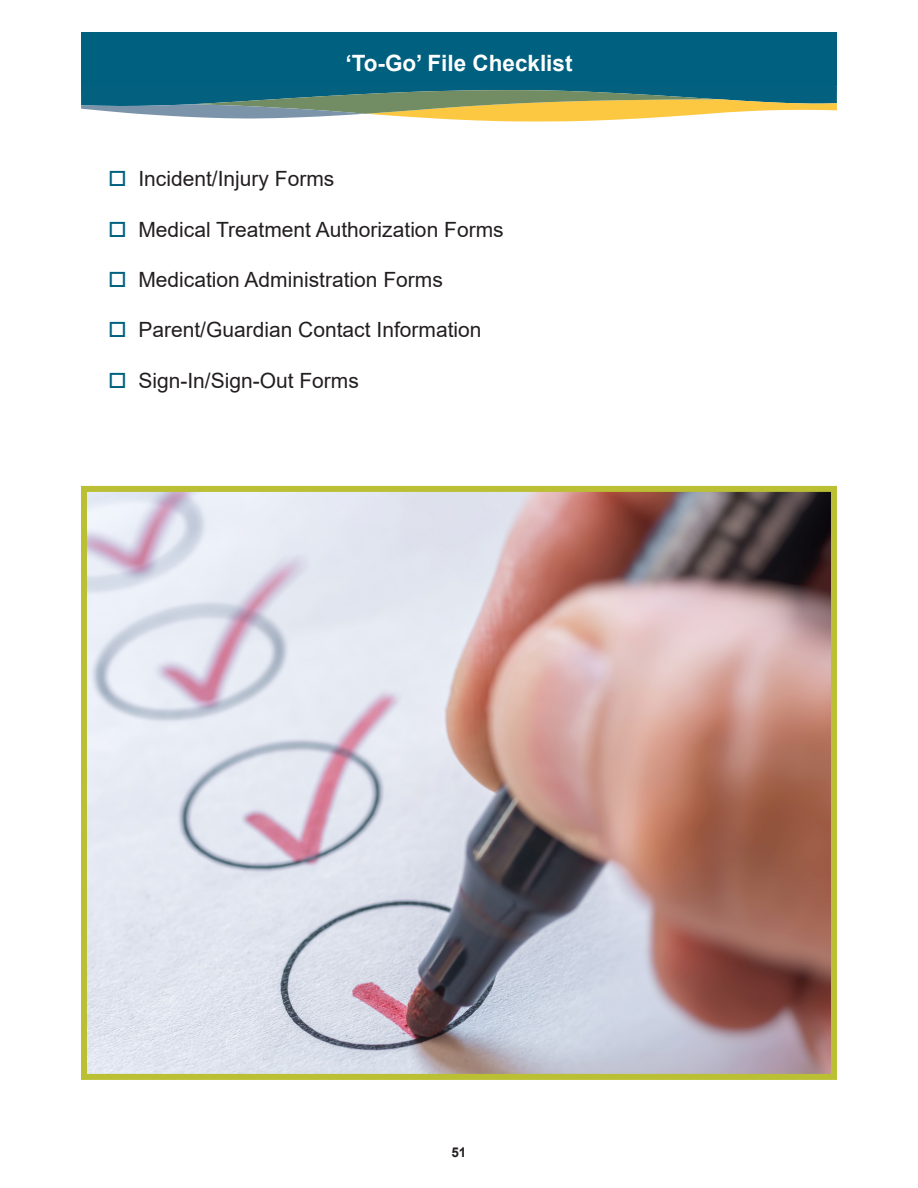
<style>
.page{position:relative;width:918px;height:1188px;background:#fff}
.page>*{position:absolute;margin:0;border:0;box-sizing:border-box;transform-origin:0 0}
.t1{font:700 22.5px "Arial";color:#fff}
.t2{font:21px "Arial";color:#231f20}
.t3{font:700 13.5px "Arial";color:#231f20}
.s1{color:#00607f}
</style>
<div class="page">
<svg style="left:81px;top:86px;width:756px;height:36px;background:#869f84"></svg>
<div style="left:81px;top:32px;width:756px;height:54px;background:#00607f"></div>
<img style="left:88px;top:493px;width:742px;height:580px">
<div style="left:81px;top:486px;width:756px;height:594px;border:6px solid #babf33"></div>
<h3 class="t1" style="left:345px;top:47px;width:229px">‘To-Go’ File Checklist</h3>
<p class="t2" style="left:108px;top:164px;width:228px"><span class="s1">□</span> Incident/Injury Forms</p>
<p class="t2" style="left:108px;top:215px;width:397px"><span class="s1">□</span> Medical Treatment Authorization Forms</p>
<p class="t2" style="left:108px;top:265px;width:336px"><span class="s1">□</span> Medication Administration Forms</p>
<p class="t2" style="left:108px;top:316px;width:375px"><span class="s1">□</span> Parent/Guardian Contact Information</p>
<p class="t2" style="left:108px;top:366px;width:252px"><span class="s1">□</span> Sign-In/Sign-Out Forms</p>
<p class="t3" style="left:451px;top:1143px;width:17px">51</p>
</div>
